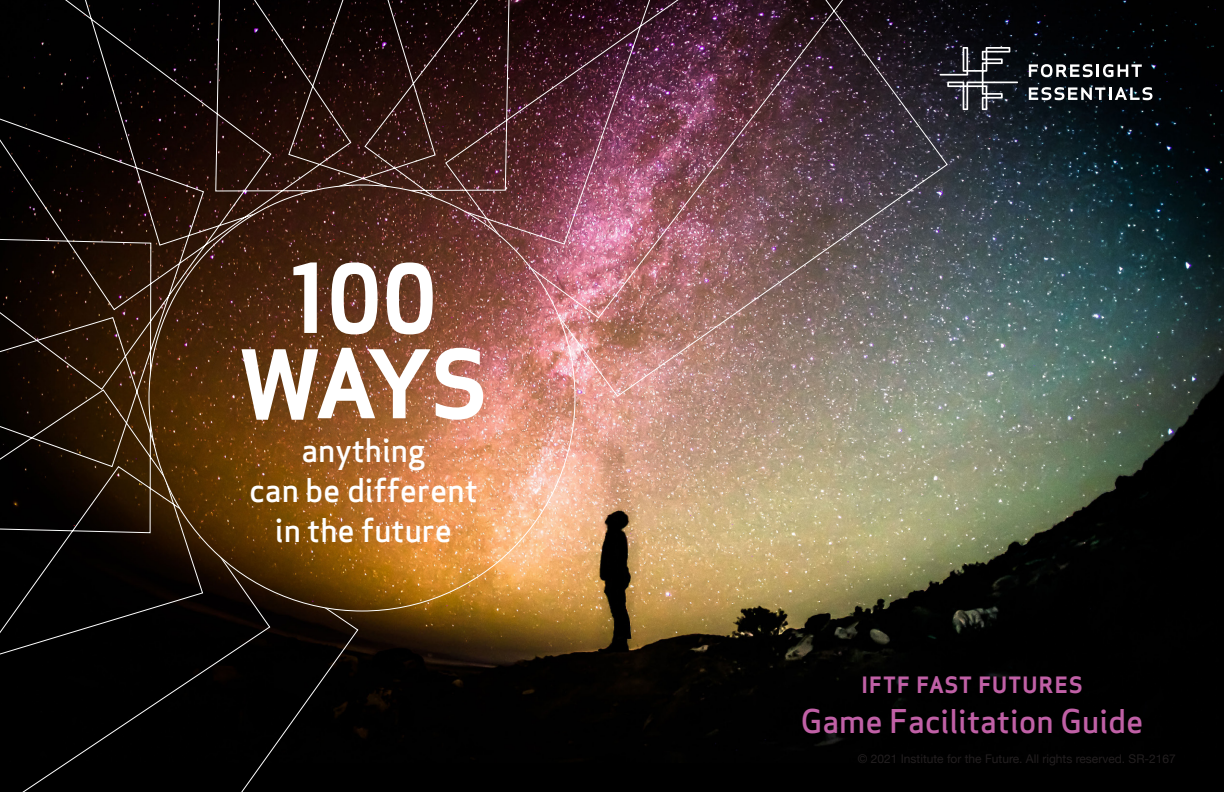
<style>
.page{position:relative;width:1224px;height:792px;background:#fff}
.page>*{position:absolute;margin:0;border:0;box-sizing:border-box;transform-origin:0 0}
.t1{font:92px "Apex Sans Bold T";letter-spacing:-.04em;color:#fff}
.t2{font:32px/40px "Apex Sans Medium T";color:#fff;text-align:center}
.t3{font:32px "Apex Sans Medium T";color:#c060a6}
.t4{font:22px "Apex Sans Bold T";letter-spacing:.06em;color:#c060a6}
.t5{font:12px "Helvetica Neue";color:#231f20}
.s1{font-family:"Apex Sans Bold C"}
</style>
<div class="page">
<div style="left:949px;top:763px;width:275px;height:29px;background:#000"></div>
<img style="left:949px;top:0;width:275px;height:763px">
<img style="left:0;top:0;width:949px;height:792px">
<img style="left:149px;top:185px;width:426px;height:426px;border-radius:213px">
<svg style="left:940px;top:47px;width:78px;height:63px;background:#3b3d44"></svg>
<svg style="left:1029px;top:64px;width:113px;height:13px"></svg>
<svg style="left:1029px;top:87px;width:123px;height:13px"></svg>
<p class="t1" style="left:290px;top:239px;width:149px"><span class="s1">1</span>00</p>
<p class="t1" style="left:239px;top:325px;width:250px">WAYS</p>
<p class="t2" style="left:249px;top:430px;width:230px">anything<br>can be different in the future</p>
<p class="t4" style="left:861px;top:671px;width:223px">IFTF FAST FUTURES</p>
<p class="t3" style="left:800px;top:701px;width:345px">Game Facilitation Guide</p>
<p class="t5" style="left:858px;top:750px;width:320px">© 2021 Institute for the Future. All rights reserved. SR-2167</p>
</div>
